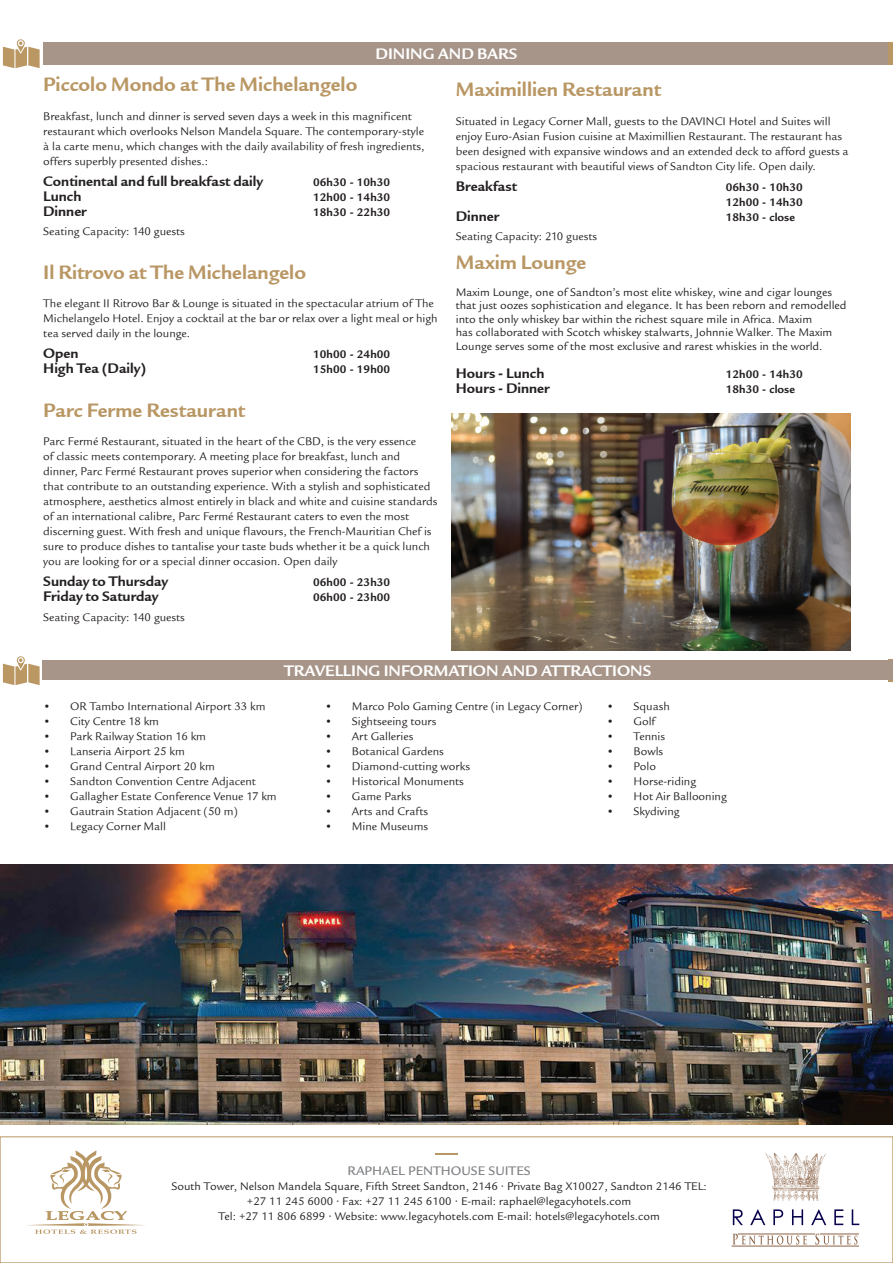
<style>
.page{position:relative;width:893px;height:1263px;background:#fff}
.page>*{position:absolute;margin:0;border:0;box-sizing:border-box;transform-origin:0 0}
.t1{font:21px "Legacy Sans ITCTT Bold";color:#b99764}
.t2{font:16.5px "Legacy Sans ITCTT Bold";color:#fff}
.t3{font:15px "Legacy Sans ITCTT Bold";color:#231f20}
.t4{font:500 13.5px "Legacy Sans Std";color:#808285}
.t5{font:12px/15px "Legacy Sans ITCTT Book";color:#231f20}
.t6{font:12px/13.5px "Legacy Sans Std";color:#231f20;text-align:center}
.t7{font:700 12px/15px "Legacy Sans Std";color:#231f20}
</style>
<div class="page">
<div style="left:0;top:43px;width:893px;height:22px;background:#a79589"></div>
<div style="left:0;top:30px;width:43px;height:723px;background:#fff"></div>
<div style="left:0;top:1137px;width:893px;height:126px;border:1px solid #b99764"></div>
<svg style="left:27px;top:1150px;width:118px;height:84px"></svg>
<hr style="left:435px;top:1153px;width:23px;height:2px;background:#b99764">
<img style="left:452px;top:414px;width:398px;height:237px">
<img style="left:0;top:865px;width:893px;height:259px">
<svg style="left:3px;top:39px;width:37px;height:29px"></svg>
<div style="left:888px;top:43px;width:5px;height:22px;background:#b99764"></div>
<div style="left:888px;top:659px;width:5px;height:23px;background:#b99764"></div>
<svg style="left:733px;top:1209px;width:10px;height:16px"></svg>
<svg style="left:750px;top:1209px;width:15px;height:16px"></svg>
<svg style="left:773px;top:1209px;width:10px;height:16px"></svg>
<svg style="left:792px;top:1209px;width:11px;height:16px"></svg>
<svg style="left:811px;top:1209px;width:15px;height:16px"></svg>
<svg style="left:834px;top:1209px;width:9px;height:16px"></svg>
<svg style="left:852px;top:1209px;width:7px;height:16px"></svg>
<img style="left:765px;top:1152px;width:61px;height:49px">
<svg style="left:733px;top:1234px;width:74px;height:10px"></svg>
<svg style="left:815px;top:1233px;width:42px;height:11px"></svg>
<hr style="left:820px;top:1234px;width:39px;height:1px;background:#8b6346">
<hr style="left:732px;top:1246px;width:127px;height:1px;background:#8b6346">
<hr style="left:738px;top:1234px;width:77px;height:1px;background:#8b6346">
<div style="left:43px;top:660px;width:850px;height:20px;background:#a79589"></div>
<svg style="left:3px;top:656px;width:37px;height:29px"></svg>
<h2 class="t2" style="left:375px;top:44px;width:143px">DINING AND BARS</h2>
<h1 class="t1" style="left:43px;top:72px;width:316px">Piccolo Mondo at The Michelangelo</h1>
<p class="t5" style="left:43px;top:108px;width:383px">Breakfast, lunch and dinner is served seven days a week in this magnificent restaurant which overlooks Nelson Mandela Square. The contemporary-style à la carte menu, which changes with the daily availability of fresh ingredients, offers superbly presented dishes.:</p>
<p class="t3" style="left:43px;top:172px;width:221px">Continental and full breakfast daily</p>
<p class="t7" style="left:313px;top:174px;width:78px">06h30 - 10h30</p>
<p class="t3" style="left:43px;top:187px;width:40px">Lunch</p>
<p class="t7" style="left:313px;top:189px;width:78px">12h00 - 14h30</p>
<p class="t3" style="left:43px;top:202px;width:45px">Dinner</p>
<p class="t7" style="left:313px;top:204px;width:78px">18h30 - 22h30</p>
<p class="t5" style="left:43px;top:224px;width:143px">Seating Capacity: 140 guests</p>
<h1 class="t1" style="left:43px;top:260px;width:264px">Il Ritrovo at The Michelangelo</h1>
<p class="t5" style="left:43px;top:296px;width:396px">The elegant II Ritrovo Bar &amp; Lounge is situated in the spectacular atrium of The<br>Michelangelo Hotel. Enjoy a cocktail at the bar or relax over a light meal or high tea served daily in the lounge.</p>
<p class="t3" style="left:43px;top:345px;width:37px">Open</p>
<p class="t7" style="left:313px;top:347px;width:78px">10h00 - 24h00</p>
<p class="t3" style="left:43px;top:360px;width:105px">High Tea (Daily)</p>
<p class="t7" style="left:313px;top:362px;width:78px">15h00 - 19h00</p>
<h1 class="t1" style="left:43px;top:398px;width:204px">Parc Ferme Restaurant</h1>
<p class="t5" style="left:43px;top:434px;width:396px">Parc Fermé Restaurant, situated in the heart of the CBD, is the very essence<br>of classic meets contemporary. A meeting place for breakfast, lunch and dinner, Parc Fermé Restaurant proves superior when considering the factors that contribute to an outstanding experience. With a stylish and sophisticated atmosphere, aesthetics almost entirely in black and white and cuisine standards of an international calibre, Parc Fermé Restaurant caters to even the most discerning guest. With fresh and unique flavours, the French-Mauritian Chef is sure to produce dishes to tantalise your taste buds whether it be a quick lunch you are looking for or a special dinner occasion. Open daily</p>
<p class="t3" style="left:43px;top:573px;width:126px">Sunday to Thursday</p>
<p class="t7" style="left:313px;top:575px;width:78px">06h00 - 23h30</p>
<p class="t3" style="left:43px;top:588px;width:117px">Friday to Saturday</p>
<p class="t7" style="left:313px;top:590px;width:78px">06h00 - 23h00</p>
<p class="t5" style="left:43px;top:609px;width:143px">Seating Capacity: 140 guests</p>
<h1 class="t1" style="left:456px;top:78px;width:207px">Maximillien Restaurant</h1>
<p class="t5" style="left:456px;top:114px;width:394px">Situated in Legacy Corner Mall, guests to the DAVINCI Hotel and Suites will enjoy Euro-Asian Fusion cuisine at Maximillien Restaurant. The restaurant has been designed with expansive windows and an extended deck to afford guests a spacious restaurant with beautiful views of Sandton City life. Open daily.</p>
<p class="t3" style="left:456px;top:177px;width:63px">Breakfast</p>
<p class="t7" style="left:726px;top:180px;width:78px">06h30 - 10h30<br>12h00 - 14h30</p>
<p class="t3" style="left:456px;top:207px;width:45px">Dinner</p>
<p class="t7" style="left:726px;top:210px;width:71px">18h30 - close</p>
<p class="t5" style="left:456px;top:229px;width:143px">Seating Capacity: 210 guests</p>
<h1 class="t1" style="left:456px;top:250px;width:132px">Maxim Lounge</h1>
<p class="t6" style="left:456px;top:285px;width:392px;text-align:left">Maxim Lounge, one of Sandton’s most elite whiskey, wine and cigar lounges that just oozes sophistication and elegance. It has been reborn and remodelled into the only whiskey bar within the richest square mile in Africa. Maxim<br>has collaborated with Scotch whiskey stalwarts, Johnnie Walker. The Maxim Lounge serves some of the most exclusive and rarest whiskies in the world.</p>
<p class="t3" style="left:456px;top:365px;width:90px">Hours - Lunch</p>
<p class="t7" style="left:726px;top:367px;width:78px">12h00 - 14h30</p>
<p class="t3" style="left:456px;top:380px;width:95px">Hours - Dinner</p>
<p class="t7" style="left:726px;top:382px;width:71px">18h30 - close</p>
<h2 class="t2" style="left:284px;top:661px;width:369px">TRAVELLING INFORMATION AND ATTRACTIONS</h2>
<p class="t5" style="left:43px;top:699px;width:224px">• OR Tambo International Airport 33 km</p>
<p class="t5" style="left:43px;top:714px;width:117px">• City Centre 18 km</p>
<p class="t5" style="left:43px;top:729px;width:164px">• Park Railway Station 16 km</p>
<p class="t5" style="left:43px;top:744px;width:143px">• Lanseria Airport 25 km</p>
<p class="t5" style="left:43px;top:759px;width:173px">• Grand Central Airport 20 km</p>
<p class="t5" style="left:43px;top:774px;width:214px">• Sandton Convention Centre Adjacent</p>
<p class="t5" style="left:43px;top:789px;width:235px">• Gallagher Estate Conference Venue 17 km</p>
<p class="t5" style="left:43px;top:804px;width:196px">• Gautrain Station Adjacent (50 m)</p>
<p class="t5" style="left:43px;top:819px;width:124px">• Legacy Corner Mall</p>
<p class="t5" style="left:325px;top:699px;width:259px">• Marco Polo Gaming Centre (in Legacy Corner)</p>
<p class="t5" style="left:325px;top:714px;width:113px">• Sightseeing tours</p>
<p class="t5" style="left:325px;top:729px;width:90px">• Art Galleries</p>
<p class="t5" style="left:325px;top:744px;width:120px">• Botanical Gardens</p>
<p class="t5" style="left:325px;top:759px;width:147px">• Diamond-cutting works</p>
<p class="t5" style="left:325px;top:774px;width:140px">• Historical Monuments</p>
<p class="t5" style="left:325px;top:789px;width:88px">• Game Parks</p>
<p class="t5" style="left:325px;top:804px;width:105px">• Arts and Crafts</p>
<p class="t5" style="left:325px;top:819px;width:105px">• Mine Museums</p>
<p class="t5" style="left:607px;top:699px;width:65px">• Squash</p>
<p class="t5" style="left:607px;top:714px;width:50px">• Golf</p>
<p class="t5" style="left:607px;top:729px;width:60px">• Tennis</p>
<p class="t5" style="left:607px;top:744px;width:58px">• Bowls</p>
<p class="t5" style="left:607px;top:759px;width:51px">• Polo</p>
<p class="t5" style="left:607px;top:774px;width:91px">• Horse-riding</p>
<p class="t5" style="left:607px;top:789px;width:122px">• Hot Air Ballooning</p>
<p class="t5" style="left:607px;top:804px;width:74px">• Skydiving</p>
<p class="t4" style="left:348px;top:1162px;width:185px">RAPHAEL PENTHOUSE SUITES</p>
<p class="t6" style="left:171px;top:1178px;width:537px;line-height:15px">South Tower, Nelson Mandela Square, Fifth Street Sandton, 2146 • Private Bag X10027, Sandton 2146 TEL: +27 11 245 6000 • Fax: +27 11 245 6100 • E-mail: raphael@legacyhotels.com<br>Tel: +27 11 806 6899 • Website: www.legacyhotels.com E-mail: hotels@legacyhotels.com</p>
</div>
